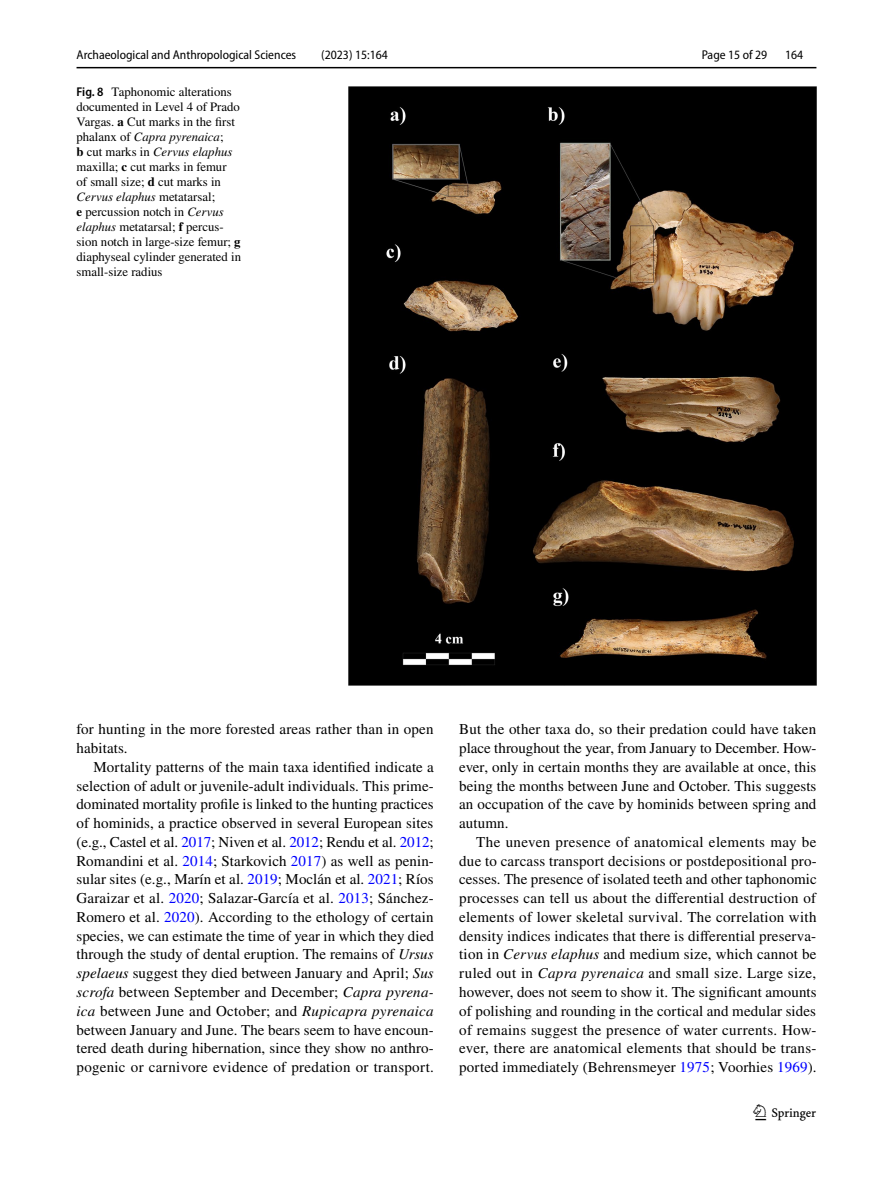
<style>
.page{position:relative;width:893px;height:1187px;background:#fff}
.page>*{position:absolute;margin:0;border:0;box-sizing:border-box;transform-origin:0 0}
.t1{font:22.5px "Springnew Regular 3";color:#000}
.t2{font:15px/18.8px "STIX";letter-spacing:.01em;color:#000;text-align:justify}
.t3{font:12.75px/15px "STIX";color:#000}
.t4{font:semi-condensed 12.75px "Myriad Pro";color:#000}
.s1{font-family:"Myriad Pro";font-weight:600;font-stretch:semi-condensed}
.s2{font-weight:700}
.s3{font-style:italic}
.s4{color:#00f}
</style>
<div class="page">
<hr style="left:77px;top:67px;width:739px;height:1px;background:#000">
<img style="left:349px;top:87px;width:467px;height:598px">
<p class="t4" style="left:77px;top:48px;width:221px">Archaeological and Anthropological Sciences</p>
<p class="t4" style="left:321px;top:48px;width:68px">(2023) 15:164</p>
<p class="t3" style="left:77px;top:85px;width:166px"><span class="s1">Fig. 8</span> Taphonomic alterations documented in Level 4 of Prado<br>Vargas. <span class="s2">a</span> Cut marks in the first phalanx of <span class="s3">Capra pyrenaica</span>;<br><span class="s2">b</span> cut marks in <span class="s3">Cervus elaphus </span>maxilla; <span class="s2">c</span> cut marks in femur<br>of small size; <span class="s2">d</span> cut marks in<br><span class="s3">Cervus elaphus</span> metatarsal;<br><span class="s2">e</span> percussion notch in <span class="s3">Cervus elaphus</span> metatarsal; <span class="s2">f</span> percus&shy;sion notch in large-size femur; <span class="s2">g </span>diaphyseal cylinder generated in small-size radius</p>
<p class="t4" style="left:702px;top:48px;width:67px">Page 15 of 29</p>
<p class="t4" style="left:785px;top:48px;width:20px">164</p>
<p class="t2" style="left:77px;top:721px;width:359px">for hunting in the more forested areas rather than in open habitats.</p>
<p class="t2" style="left:77px;top:758px;width:359px;text-indent:17px">Mortality patterns of the main taxa identified indicate a selection of adult or juvenile-adult individuals. This prime&shy;dominated mortality profile is linked to the hunting practices of hominids, a practice observed in several European sites (e.g., Castel et al. <span class="s4">2017</span>; Niven et al. <span class="s4">2012</span>; Rendu et al. <span class="s4">2012</span>; Romandini et al. <span class="s4">2014</span>; Starkovich <span class="s4">2017</span>) as well as penin&shy;sular sites (e.g., Marín et al. <span class="s4">2019</span>; Moclán et al. <span class="s4">2021</span>; Ríos Garaizar et al. <span class="s4">2020</span>; Salazar-García et al. <span class="s4">2013</span>; Sánchez-Romero et al. <span class="s4">2020</span>). According to the ethology of certain species, we can estimate the time of year in which they died through the study of dental eruption. The remains of <span class="s3">Ursus spelaeus</span> suggest they died between January and April; <span class="s3">Sus scrofa</span> between September and December; <span class="s3">Capra pyrena&shy;ica</span> between June and October; and <span class="s3">Rupicapra pyrenaica </span>between January and June. The bears seem to have encoun&shy;tered death during hibernation, since they show no anthro&shy;pogenic or carnivore evidence of predation or transport.</p>
<p class="t2" style="left:459px;top:721px;width:359px">But the other taxa do, so their predation could have taken place throughout the year, from January to December. How&shy;ever, only in certain months they are available at once, this being the months between June and October. This suggests an occupation of the cave by hominids between spring and autumn.</p>
<p class="t2" style="left:459px;top:833px;width:359px;text-indent:17px">The uneven presence of anatomical elements may be due to carcass transport decisions or postdepositional pro&shy;cesses. The presence of isolated teeth and other taphonomic processes can tell us about the differential destruction of elements of lower skeletal survival. The correlation with density indices indicates that there is differential preserva&shy;tion in <span class="s3">Cervus elaphus</span> and medium size, which cannot be ruled out in <span class="s3">Capra pyrenaica</span> and small size. Large size, however, does not seem to show it. The significant amounts of polishing and rounding in the cortical and medular sides of remains suggest the presence of water currents. How&shy;ever, there are anatomical elements that should be trans&shy;ported immediately (Behrensmeyer <span class="s4">1975</span>; Voorhies <span class="s4">1969</span>).</p>
<h1 class="t1" style="left:755px;top:1104px;width:62px">1 3</h1>
</div>
